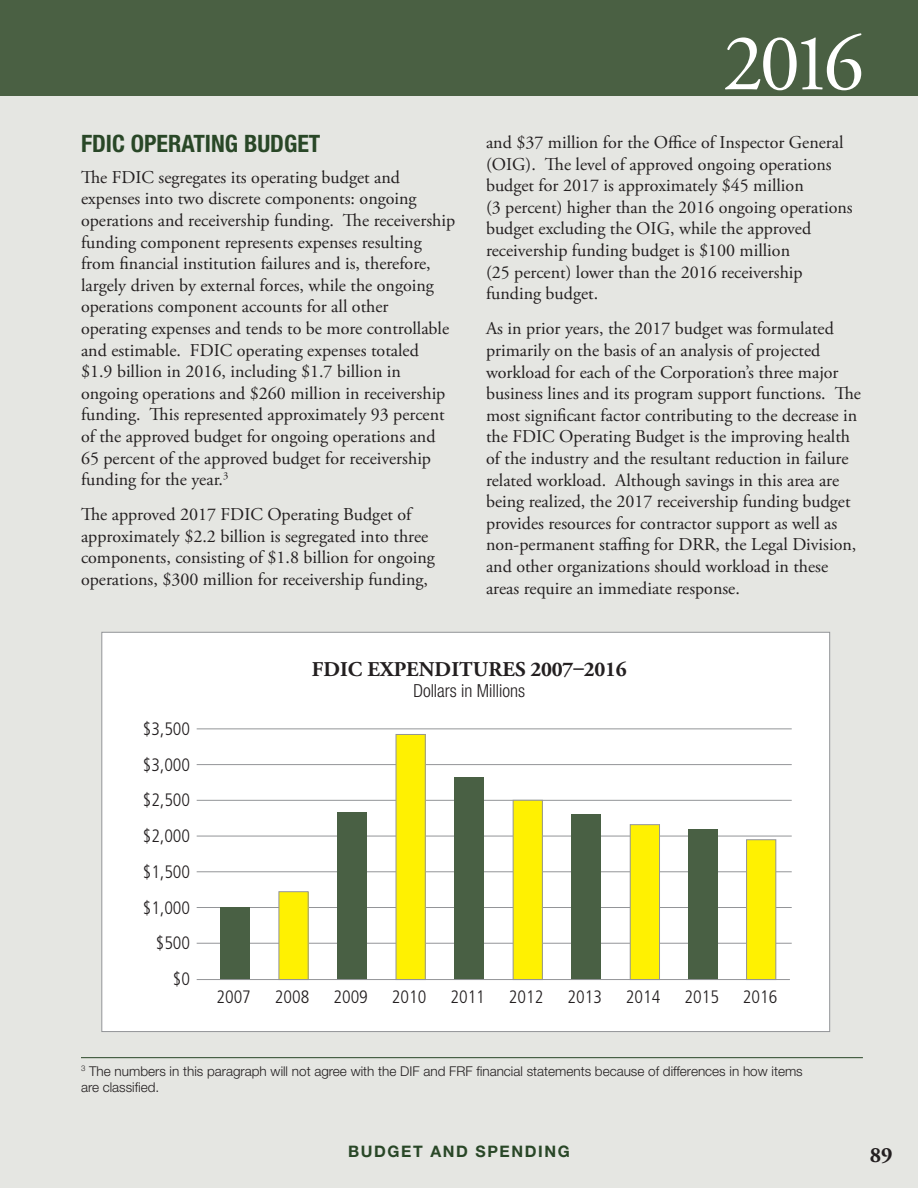
<style>
.page{position:relative;width:918px;height:1188px;background:#e5e6e2}
.page>*{position:absolute;margin:0;border:0;box-sizing:border-box;transform-origin:0 0}
.t1{font:80.85px "Adobe Garamond Pro";color:#fff}
.Heading_2{font:700 condensed 24px "Helvetica Neue LT Std";color:#294727}
.t2{font:700 21.9px "Adobe Garamond Pro";color:#231f20}
.Figure_Title{font:700 21px "Adobe Garamond Pro";letter-spacing:.005em;color:#231f20}
.Text_main{font:18px/21.6px "Adobe Garamond Pro";color:#231f20}
.t3{font:300 condensed 18px "Frutiger";color:#231f20}
.Figure_Subhead{font:300 condensed 18px "Helvetica Neue LT Std";color:#231f20}
.t4{font:700 15.9px "Helvetica Neue LT Std";letter-spacing:.1em;color:#294727}
.Footnote{font:300 13.5px/16.2px "Helvetica Neue LT Std";color:#231f20}
</style>
<div class="page">
<div style="left:0;top:0;width:918px;height:96px;background:#4a6043"></div>
<div style="left:101px;top:632px;width:729px;height:400px;background:#fff;border:1px solid #939598"></div>
<hr style="left:197px;top:943px;width:595px;height:1px;background:#939598">
<hr style="left:197px;top:728px;width:595px;height:1px;background:#939598">
<hr style="left:197px;top:764px;width:595px;height:1px;background:#939598">
<hr style="left:197px;top:800px;width:595px;height:1px;background:#939598">
<hr style="left:197px;top:836px;width:595px;height:1px;background:#939598">
<hr style="left:197px;top:871px;width:595px;height:1px;background:#939598">
<hr style="left:197px;top:907px;width:595px;height:1px;background:#939598">
<div style="left:630px;top:825px;width:30px;height:155px;background:#fff101"></div>
<div style="left:630px;top:824px;width:30px;height:156px;border:1px solid #939598"></div>
<div style="left:747px;top:840px;width:29px;height:140px;background:#fff101"></div>
<div style="left:746px;top:840px;width:30px;height:140px;border:1px solid #939598"></div>
<div style="left:688px;top:829px;width:30px;height:151px;background:#496044"></div>
<div style="left:572px;top:814px;width:29px;height:166px;background:#496044"></div>
<div style="left:513px;top:800px;width:29px;height:180px;background:#fff101"></div>
<div style="left:513px;top:800px;width:30px;height:180px;border:1px solid #939598"></div>
<div style="left:455px;top:777px;width:29px;height:203px;background:#496044"></div>
<div style="left:396px;top:734px;width:29px;height:246px;background:#fff101"></div>
<div style="left:337px;top:812px;width:30px;height:168px;background:#496044"></div>
<div style="left:279px;top:892px;width:29px;height:88px;background:#fff101"></div>
<div style="left:220px;top:907px;width:30px;height:73px;background:#496044"></div>
<hr style="left:197px;top:979px;width:593px;height:1px;background:#939598">
<hr style="left:81px;top:1057px;width:782px;height:1px;background:#294727">
<p class="Heading_2" style="left:81px;top:129px;width:241px">FDIC OPERATING BUDGET</p>
<p class="Text_main" style="left:81px;top:167px;width:376px">The FDIC segregates its operating budget and expenses into two discrete components: ongoing operations and receivership funding. The receivership funding component represents expenses resulting from financial institution failures and is, therefore, largely driven by external forces, while the ongoing operations component accounts for all other operating expenses and tends to be more controllable and estimable. FDIC operating expenses totaled<br>$1.9 billion in 2016, including $1.7 billion in ongoing operations and $260 million in receivership funding. This represented approximately 93 percent of the approved budget for ongoing operations and 65 percent of the approved budget for receivership funding for the year.<sup>3</sup></p>
<p class="Text_main" style="left:81px;top:504px;width:355px">The approved 2017 FDIC Operating Budget of approximately $2.2 billion is segregated into three components, consisting of $1.8 billion for ongoing operations, $300 million for receivership funding,</p>
<h1 class="t1" style="left:723px;top:15px;width:143px">2016</h1>
<p class="Text_main" style="left:486px;top:132px;width:368px">and $37 million for the Office of Inspector General (OIG). The level of approved ongoing operations budget for 2017 is approximately $45 million<br>(3 percent) higher than the 2016 ongoing operations budget excluding the OIG, while the approved receivership funding budget is $100 million<br>(25 percent) lower than the 2016 receivership funding budget.</p>
<p class="Text_main" style="left:486px;top:318px;width:377px">As in prior years, the 2017 budget was formulated primarily on the basis of an analysis of projected workload for each of the Corporation’s three major business lines and its program support functions. The most significant factor contributing to the decrease in the FDIC Operating Budget is the improving health of the industry and the resultant reduction in failure related workload. Although savings in this area are being realized, the 2017 receivership funding budget provides resources for contractor support as well as non-permanent staffing for DRR, the Legal Division, and other organizations should workload in these areas require an immediate response.</p>
<p class="t3" style="left:143px;top:718px;width:49px">$3,500</p>
<p class="t3" style="left:143px;top:754px;width:49px">$3,000</p>
<p class="t3" style="left:143px;top:790px;width:49px">$2,500</p>
<p class="t3" style="left:143px;top:826px;width:49px">$2,000</p>
<p class="t3" style="left:143px;top:861px;width:49px">$1,500</p>
<p class="t3" style="left:143px;top:897px;width:49px">$1,000</p>
<p class="t3" style="left:156px;top:933px;width:36px">$500</p>
<p class="t3" style="left:173px;top:969px;width:19px">$0</p>
<p class="Figure_Title" style="left:312px;top:657px;width:317px">FDIC EXPENDITURES 2007–2016</p>
<p class="Figure_Subhead" style="left:413px;top:681px;width:113px">Dollars in Millions</p>
<p class="t3" style="left:216px;top:987px;width:36px">2007</p>
<p class="t3" style="left:275px;top:987px;width:36px">2008</p>
<p class="t3" style="left:333px;top:987px;width:36px">2009</p>
<p class="t3" style="left:392px;top:987px;width:36px">2010</p>
<p class="t3" style="left:450px;top:987px;width:36px">2011</p>
<p class="t3" style="left:509px;top:987px;width:36px">2012</p>
<p class="t3" style="left:567px;top:987px;width:36px">2013</p>
<p class="t3" style="left:626px;top:987px;width:36px">2014</p>
<p class="t3" style="left:684px;top:987px;width:36px">2015</p>
<p class="t3" style="left:743px;top:987px;width:36px">2016</p>
<p class="Footnote" style="left:81px;top:1062px;width:723px"><sup>3</sup> The numbers in this paragraph will not agree with the DIF and FRF financial statements because of differences in how items are classified.</p>
<p class="t4" style="left:348px;top:1142px;width:223px">BUDGET AND SPENDING</p>
<p class="t2" style="left:870px;top:1142px;width:24px">89</p>
</div>
